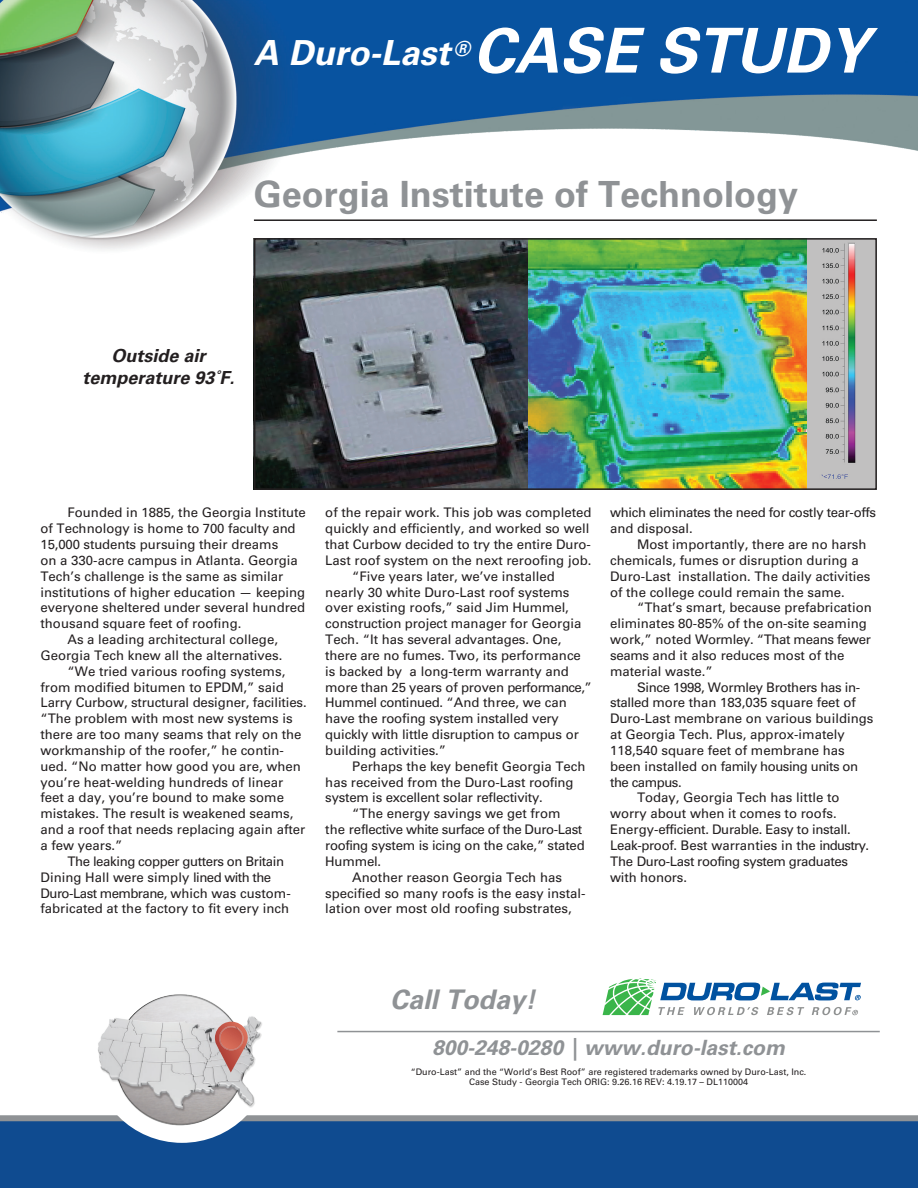
<style>
.page{position:relative;width:918px;height:1188px;background:#fff}
.page>*{position:absolute;margin:0;border:0;box-sizing:border-box;transform-origin:0 0}
.t1{font:italic 700 61.95px "Univers LT Std";color:#fff}
.t2{font:700 36px "Univers LT Std";color:#8f9295}
.t3{font:italic 700 34.65px "Univers LT Std";color:#fff}
.t4{font:italic 700 27px "Univers LT Std";color:#8f9295}
.t5{font:italic 700 21px "Univers LT Std";color:#8f9295}
.t6{font:italic 700 18px/21.6px "Univers LT Std";color:#231f20;text-align:center}
.t7{font:13.2px/15.9px "Univers LT Std";color:#231f20}
.t8{font:13.2px/15.9px "Univers LT Std";letter-spacing:-.025em;color:#231f20}
.t9{font:13.2px "Univers LT Std";letter-spacing:-.03em;color:#231f20}
.t10{font:13.2px "Univers LT Std";letter-spacing:-.035em;color:#231f20}
.t11{font:13.2px "Univers LT Std";letter-spacing:-.04em;color:#231f20}
.t12{font:9px/10.8px "Univers LT Std";color:#231f20;text-align:center}
</style>
<div class="page">
<img style="left:0;top:0;width:918px;height:334px">
<hr style="left:254px;top:219px;width:623px;height:2px;background:#231f20">
<img style="left:257px;top:241px;width:551px;height:246px">
<img style="left:808px;top:241px;width:66px;height:246px">
<div style="left:254px;top:238px;width:623px;height:252px;border:2px solid #231f20"></div>
<div style="left:0;top:1121px;width:918px;height:67px;background:#0f4b90"></div>
<div style="left:0;top:1115px;width:918px;height:6px;background:#8f9295"></div>
<div style="left:93px;top:966px;width:178px;height:177px;background:#fff;border-radius:50%"></div>
<img style="left:94px;top:994px;width:171px;height:136px">
<svg style="left:215px;top:1022px;width:33px;height:51px;background:#c8877f"></svg>
<svg style="left:603px;top:978px;width:258px;height:37px"></svg>
<hr style="left:337px;top:1031px;width:543px;height:1px;background:#8f9295">
<h1 class="t1" style="left:473px;top:14px;width:398px">CASE STUDY</h1>
<h3 class="t3" style="left:254px;top:33px;width:218px">A Duro-Last <sup>®</sup></h3>
<h2 class="t2" style="left:254px;top:174px;width:546px">Georgia Institute of Technology</h2>
<h3 class="t6" style="left:82px;top:345px;width:154px">Outside air temperature 93˚F.</h3>
<p class="t7" style="left:68px;top:505px;width:240px">Founded in 1885, the Georgia Institute</p>
<p class="t7" style="left:41px;top:521px;width:257px">of Technology is home to 700 faculty and</p>
<p class="t7" style="left:41px;top:536px;width:239px">15,000 students pursuing their dreams</p>
<p class="t7" style="left:41px;top:552px;width:259px">on a 330-acre campus in Atlanta. Georgia</p>
<p class="t7" style="left:41px;top:568px;width:244px">Tech’s challenge is the same as similar</p>
<p class="t7" style="left:41px;top:584px;width:266px">institutions of higher education — keeping</p>
<p class="t7" style="left:41px;top:600px;width:266px">everyone sheltered under several hundred</p>
<p class="t7" style="left:41px;top:616px;width:202px">thousand square feet of roofing.</p>
<p class="t7" style="left:68px;top:632px;width:212px">As a leading architectural college,</p>
<p class="t7" style="left:41px;top:647px;width:244px">Georgia Tech knew all the alternatives.</p>
<p class="t7" style="left:68px;top:663px;width:219px">“We tried various roofing systems,</p>
<p class="t7" style="left:41px;top:679px;width:245px">from modified bitumen to EPDM,” said</p>
<p class="t7" style="left:41px;top:695px;width:268px">Larry Curbow, structural designer, facilities.</p>
<p class="t7" style="left:41px;top:711px;width:254px">“The problem with most new systems is</p>
<p class="t7" style="left:41px;top:727px;width:263px">there are too many seams that rely on the</p>
<p class="t7" style="left:41px;top:742px;width:245px">workmanship of the roofer,” he contin-</p>
<p class="t7" style="left:40px;top:758px;width:262px">ued. “No matter how good you are, when</p>
<p class="t7" style="left:40px;top:774px;width:244px">you’re heat-welding hundreds of linear</p>
<p class="t7" style="left:40px;top:790px;width:245px">feet a day, you’re bound to make some</p>
<p class="t7" style="left:40px;top:806px;width:255px">mistakes. The result is weakened seams,</p>
<p class="t7" style="left:40px;top:822px;width:266px">and a roof that needs replacing again after</p>
<p class="t7" style="left:40px;top:837px;width:84px">a few years.”</p>
<p class="t9" style="left:67px;top:853px;width:218px">The leaking copper gutters on Britain</p>
<p class="t7" style="left:40px;top:869px;width:232px">Dining Hall were simply lined with the</p>
<p class="t11" style="left:40px;top:885px;width:252px">Duro-Last membrane, which was custom-</p>
<p class="t7" style="left:40px;top:901px;width:250px">fabricated at the factory to fit every inch</p>
<p class="t7" style="left:325px;top:505px;width:268px">of the repair work. This job was completed</p>
<p class="t7" style="left:325px;top:521px;width:266px">quickly and efficiently, and worked so well</p>
<p class="t7" style="left:325px;top:536px;width:267px">that Curbow decided to try the entire Duro-</p>
<p class="t7" style="left:325px;top:552px;width:268px">Last roof system on the next reroofing job.</p>
<p class="t7" style="left:352px;top:568px;width:204px">“Five years later, we’ve installed</p>
<p class="t7" style="left:325px;top:584px;width:246px">nearly 30 white Duro-Last roof systems</p>
<p class="t7" style="left:325px;top:600px;width:245px">over existing roofs,” said Jim Hummel,</p>
<p class="t7" style="left:325px;top:616px;width:258px">construction project manager for Georgia</p>
<p class="t7" style="left:325px;top:632px;width:238px">Tech. “It has several advantages. One,</p>
<p class="t7" style="left:325px;top:647px;width:257px">there are no fumes. Two, its performance</p>
<p class="t7" style="left:325px;top:663px;width:245px">is backed by a long-term warranty and</p>
<p class="t7" style="left:325px;top:679px;width:268px">more than 25 years of proven performance,”</p>
<p class="t8" style="left:325px;top:695px;width:243px">Hummel continued. “And three, we can</p>
<p class="t7" style="left:325px;top:711px;width:235px">have the roofing system installed very</p>
<p class="t7" style="left:325px;top:727px;width:255px">quickly with little disruption to campus or</p>
<p class="t7" style="left:325px;top:742px;width:123px">building activities.”</p>
<p class="t7" style="left:352px;top:758px;width:235px">Perhaps the key benefit Georgia Tech</p>
<p class="t7" style="left:325px;top:774px;width:250px">has received from the Duro-Last roofing</p>
<p class="t7" style="left:325px;top:790px;width:219px">system is excellent solar reflectivity.</p>
<p class="t7" style="left:352px;top:806px;width:210px">“The energy savings we get from</p>
<p class="t9" style="left:325px;top:822px;width:259px">the reflective white surface of the Duro-Last</p>
<p class="t7" style="left:325px;top:837px;width:261px">roofing system is icing on the cake,” stated</p>
<p class="t7" style="left:325px;top:853px;width:58px">Hummel.</p>
<p class="t7" style="left:352px;top:869px;width:211px">Another reason Georgia Tech has</p>
<p class="t7" style="left:325px;top:885px;width:262px">specified so many roofs is the easy instal-</p>
<p class="t7" style="left:325px;top:901px;width:248px">lation over most old roofing substrates,</p>
<p class="t8" style="left:610px;top:505px;width:268px">which eliminates the need for costly tear-offs and disposal.</p>
<p class="t7" style="left:610px;top:536px;width:262px;text-indent:27px">Most importantly, there are no harsh chemicals, fumes or disruption during a Duro-Last installation. The daily activities of the college could remain the same.</p>
<p class="t7" style="left:610px;top:600px;width:263px;text-indent:27px">“That’s smart, because prefabrication eliminates 80-85% of the on-site seaming work,” noted Wormley. “That means fewer seams and it also reduces most of the material waste.”</p>
<p class="t8" style="left:637px;top:679px;width:225px">Since 1998, Wormley Brothers has in-</p>
<p class="t7" style="left:610px;top:695px;width:247px">stalled more than 183,035 square feet of</p>
<p class="t7" style="left:610px;top:711px;width:265px">Duro-Last membrane on various buildings</p>
<p class="t7" style="left:610px;top:727px;width:236px">at Georgia Tech. Plus, approx-imately</p>
<p class="t7" style="left:610px;top:742px;width:236px">118,540 square feet of membrane has</p>
<p class="t10" style="left:610px;top:758px;width:250px">been installed on family housing units on</p>
<p class="t10" style="left:610px;top:774px;width:73px">the campus.</p>
<p class="t7" style="left:637px;top:790px;width:204px">Today, Georgia Tech has little to</p>
<p class="t7" style="left:610px;top:806px;width:228px">worry about when it comes to roofs.</p>
<p class="t8" style="left:610px;top:822px;width:242px">Energy-efficient. Durable. Easy to install.</p>
<p class="t7" style="left:610px;top:837px;width:261px">Leak-proof. Best warranties in the industry.</p>
<p class="t9" style="left:610px;top:853px;width:239px">The Duro-Last roofing system graduates</p>
<p class="t7" style="left:610px;top:869px;width:79px">with honors.</p>
<h3 class="t4" style="left:390px;top:983px;width:147px">Call Today!</h3>
<h3 class="t5" style="left:432px;top:1035px;width:354px">800-248-0280 | www.duro-last.com</h3>
<p class="t12" style="left:411px;top:1066px;width:397px">“Duro-Last” and the “World’s Best Roof” are registered trademarks owned by Duro-Last, Inc.<br>Case Study - Georgia Tech ORIG: 9.26.16 REV: 4.19.17 – DL110004</p>
</div>
